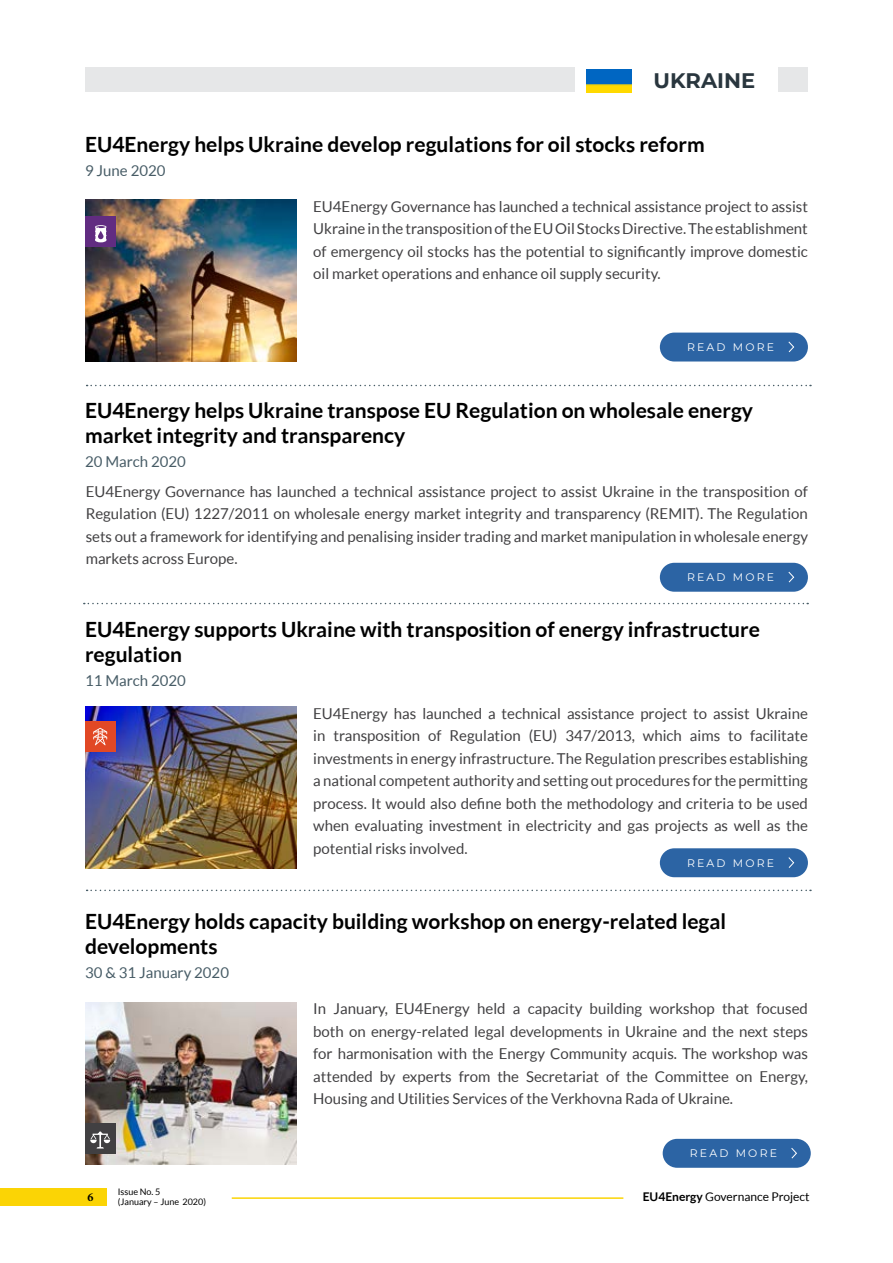
<style>
.page{position:relative;width:893px;height:1263px;background:#fff}
.page>*{position:absolute;margin:0;border:0;box-sizing:border-box;transform-origin:0 0}
.t1{font:700 21px/25.2px "Lato";color:#000}
.t2{font:700 21px "Montserrat";color:#29363e}
.t3{font:15px/22.5px "Lato";color:#414042;text-align:justify}
.t4{font:15px "Lato";color:#475c66}
.t5{font:12px "Lato";color:#000}
.t6{font:700 12px "Minion Pro";color:#000}
.t7{font:10.95px "Montserrat";letter-spacing:.2em;color:#fff}
.t8{font:9px/10.8px "Lato";color:#000}
.s1{font-weight:700}
</style>
<div class="page">
<img style="left:586px;top:69px;width:45px;height:24px">
<div style="left:85px;top:68px;width:489px;height:24px;background:#e6e7e8"></div>
<div style="left:778px;top:68px;width:30px;height:24px;background:#e6e7e8"></div>
<div style="left:0;top:1188px;width:106px;height:17px;background:#fbd405"></div>
<hr style="left:232px;top:1197px;width:391px;height:2px;background:#fbd405">
<img style="left:85px;top:199px;width:211px;height:162px">
<svg style="left:87px;top:385px;width:724px;height:1px"></svg>
<svg style="left:84px;top:603px;width:724px;height:1px"></svg>
<svg style="left:87px;top:890px;width:724px;height:1px"></svg>
<img style="left:85px;top:706px;width:211px;height:162px">
<img style="left:85px;top:1002px;width:211px;height:162px">
<div style="left:85px;top:721px;width:30px;height:31px;background:#e14825"></div>
<div style="left:85px;top:217px;width:30px;height:30px;background:#612c81"></div>
<svg style="left:93px;top:728px;width:14px;height:17px"></svg>
<div style="left:85px;top:1124px;width:30px;height:30px;background:#414042"></div>
<svg style="left:90px;top:1131px;width:20px;height:17px"></svg>
<div style="left:660px;top:333px;width:148px;height:28px;background:#2c64a4;border-radius:14px"></div>
<svg style="left:788px;top:341px;width:6px;height:12px"></svg>
<div style="left:660px;top:563px;width:148px;height:29px;background:#2c64a4;border-radius:14px"></div>
<svg style="left:788px;top:571px;width:6px;height:12px"></svg>
<div style="left:660px;top:848px;width:148px;height:29px;background:#2c64a4;border-radius:14px"></div>
<svg style="left:788px;top:857px;width:6px;height:11px"></svg>
<div style="left:663px;top:1139px;width:148px;height:29px;background:#2c64a4;border-radius:14px"></div>
<svg style="left:791px;top:1148px;width:6px;height:11px"></svg>
<svg style="left:95px;top:225px;width:12px;height:17px"></svg>
<h1 class="t2" style="left:654px;top:66px;width:45px">UKRAI</h1>
<h1 class="t2" style="left:724px;top:66px;width:30px">NE</h1>
<h1 class="t1" style="left:85px;top:132px;width:621px">EU4Energy helps Ukraine develop regulations for oil stocks reform</h1>
<p class="t4" style="left:85px;top:163px;width:82px">9 June 2020</p>
<p class="t3" style="left:313px;top:195px;width:496px">EU4Energy Governance has launched a technical assistance project to assist Ukraine in the transposition of the EU Oil Stocks Directive. The establishment of emergency oil stocks has the potential to significantly improve domestic oil market operations and enhance oil supply security.</p>
<p class="t7" style="left:687px;top:339px;width:89px">READ MORE</p>
<h1 class="t1" style="left:85px;top:397px;width:669px">EU4Energy helps Ukraine transpose EU Regulation on wholesale energy market integrity and transparency</h1>
<p class="t4" style="left:85px;top:453px;width:102px">20 March 2020</p>
<p class="t3" style="left:86px;top:480px;width:724px">EU4Energy Governance has launched a technical assistance project to assist Ukraine in the transposition of Regulation (EU) 1227/2011 on wholesale energy market integrity and transparency (REMIT). The Regulation sets out a framework for identifying and penalising insider trading and market manipulation in wholesale energy markets across Europe.</p>
<p class="t7" style="left:687px;top:570px;width:89px">READ MORE</p>
<h1 class="t1" style="left:85px;top:616px;width:676px">EU4Energy supports Ukraine with transposition of energy infrastructure regulation</h1>
<p class="t4" style="left:85px;top:672px;width:102px">11 March 2020</p>
<p class="t3" style="left:313px;top:702px;width:496px">EU4Energy has launched a technical assistance project to assist Ukraine in transposition of Regulation (EU) 347/2013, which aims to facilitate investments in energy infrastructure. The Regulation prescribes establishing a national competent authority and setting out procedures for the permitting process. It would also define both the methodology and criteria to be used when evaluating investment in electricity and gas projects as well as the potential risks involved.</p>
<p class="t7" style="left:687px;top:855px;width:89px">READ MORE</p>
<h1 class="t1" style="left:85px;top:908px;width:643px">EU4Energy holds capacity building workshop on energy-related legal developments</h1>
<p class="t4" style="left:85px;top:964px;width:145px">30 &amp; 31 January 2020</p>
<p class="t3" style="left:313px;top:997px;width:496px">In January, EU4Energy held a capacity building workshop that focused both on energy-related legal developments in Ukraine and the next steps for harmonisation with the Energy Community acquis. The workshop was attended by experts from the Secretariat of the Committee on Energy, Housing and Utilities Services of the Verkhovna Rada of Ukraine.</p>
<p class="t7" style="left:690px;top:1146px;width:89px">READ MORE</p>
<p class="t8" style="left:118px;top:1186px;width:90px">Issue No. 5<br>(January – June 2020)</p>
<p class="t6" style="left:88px;top:1189px;width:7px">6</p>
<p class="t5" style="left:643px;top:1190px;width:168px"><span class="s1">EU4Energy</span> Governance Project</p>
</div>
